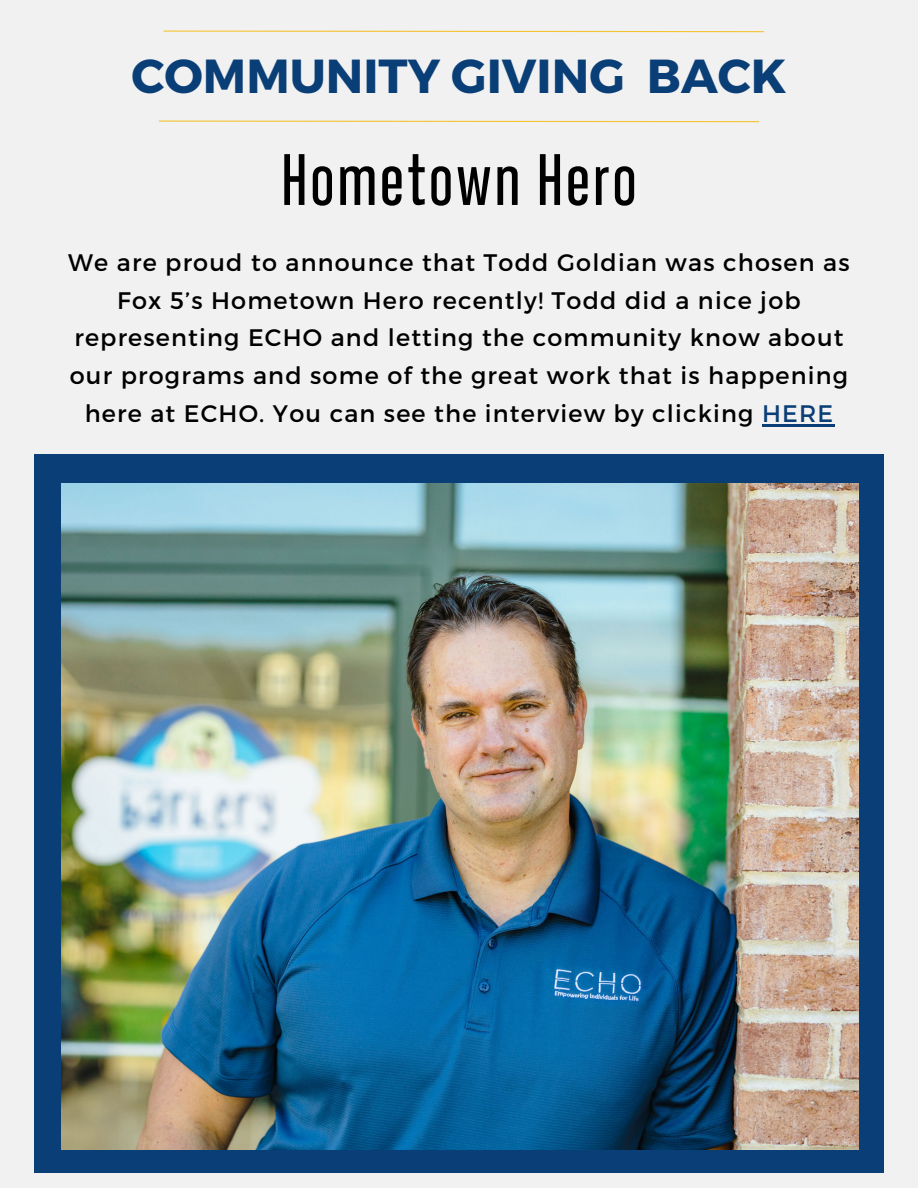
<style>
.page{position:relative;width:918px;height:1188px;background:#f1f1f2}
.page>*{position:absolute;margin:0;border:0;box-sizing:border-box;transform-origin:0 0}
.t1{font:500 72.15px "Landasans";letter-spacing:.04em;color:#000}
.t2{font:700 47.7px "Montserrat";color:#093e76}
.t3{font:23.85px/37.7px "Montserrat";letter-spacing:.05em;color:#000;text-align:center}
.s1{color:#093e76}
</style>
<div class="page">
<div style="left:34px;top:454px;width:850px;height:719px;background:#093e76"></div>
<img style="left:62px;top:484px;width:796px;height:665px">
<hr style="left:762px;top:424px;width:72px;height:3px;background:#093e76">
<svg style="left:158px;top:120px;width:602px;height:3px"></svg>
<svg style="left:163px;top:30px;width:601px;height:3px"></svg>
<p class="t2" style="left:132px;top:45px;width:656px">COMMUNITY GIVING BACK</p>
<p class="t1" style="left:281px;top:147px;width:357px">Hometown Hero</p>
<p class="t3" style="left:68px;top:243px;width:783px">We are proud to announce that Todd Goldian was chosen as Fox 5’s Hometown Hero recently! Todd did a nice job representing ECHO and letting the community know about our programs and some of the great work that is happening here at ECHO. You can see the interview by clicking <span class="s1">HERE</span></p>
</div>
